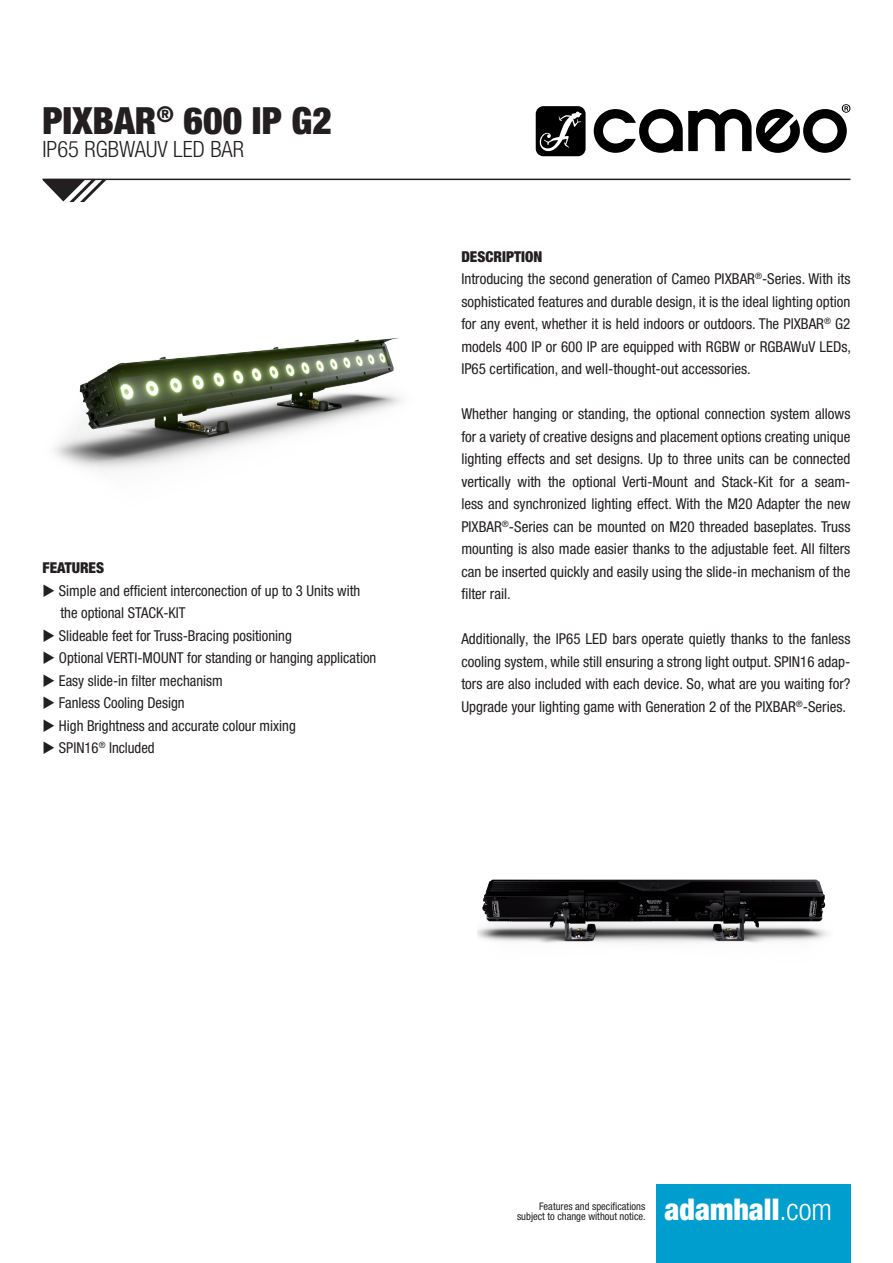
<style>
.page{position:relative;width:893px;height:1263px;background:#fff}
.page>*{position:absolute;margin:0;border:0;box-sizing:border-box;transform-origin:0 0}
.t1{font:900 condensed 37.5px "Helvetica Neue LT Pro";color:#231f20}
.t2{font:900 condensed 30px "Helvetica Neue LT Pro";color:#fff}
.t3{font:300 condensed 22.5px "Helvetica Neue LT Pro";color:#231f20}
.t4{font:condensed 15px/22.5px "Helvetica Neue LT Pro";color:#231f20}
.t5{font:900 condensed 15px "Helvetica Neue LT Pro";color:#231f20}
.t6{font:condensed 10.5px/10.5px "Helvetica Neue LT Pro";color:#231f20;text-align:right}
.s1{font-weight:900}
.s2{font-weight:300}
</style>
<div class="page">
<div style="left:656px;top:1184px;width:194px;height:79px;background:#009ece"></div>
<hr style="left:43px;top:179px;width:807px;height:1px;background:#231f20">
<svg style="left:43px;top:180px;width:63px;height:17px"></svg>
<svg style="left:536px;top:106px;width:50px;height:50px;background:#2c2c2c"></svg>
<svg style="left:594px;top:104px;width:256px;height:49px"></svg>
<img style="left:54px;top:197px;width:348px;height:273px">
<img style="left:477px;top:879px;width:351px;height:64px">
<h1 class="t1" style="left:43px;top:98px;width:291px">PIXBAR<sup>®</sup> 600 IP G2</h1>
<h3 class="t3" style="left:43px;top:136px;width:203px">IP65 RGBWAUV LED BAR</h3>
<p class="t5" style="left:43px;top:559px;width:63px">FEATURES</p>
<p class="t4" style="left:61px;top:579px;width:301px;text-indent:-18px">◆ Simple and efficient interconection of up to 3 Units with the optional STACK-KIT</p>
<p class="t4" style="left:43px;top:624px;width:251px">◆ Slideable feet for Truss-Bracing positioning</p>
<p class="t4" style="left:43px;top:646px;width:335px">◆ Optional VERTI-MOUNT for standing or hanging application</p>
<p class="t4" style="left:43px;top:669px;width:182px">◆ Easy slide-in filter mechanism</p>
<p class="t4" style="left:43px;top:691px;width:144px">◆ Fanless Cooling Design</p>
<p class="t4" style="left:43px;top:714px;width:255px">◆ High Brightness and accurate colour mixing</p>
<p class="t4" style="left:43px;top:736px;width:114px">◆ SPIN16<sup>®</sup> Included</p>
<p class="t4" style="left:461px;top:245px;width:391px"><span class="s1">DESCRIPTION<br></span>Introducing the second generation of Cameo PIXBAR<sup>®</sup>-Series. With its sophisticated features and durable design, it is the ideal lighting option for any event, whether it is held indoors or outdoors. The PIXBAR<sup>®</sup> G2 models 400 IP or 600 IP are equipped with RGBW or RGBAWuV LEDs, IP65 certification, and well-thought-out accessories.</p>
<p class="t4" style="left:461px;top:402px;width:391px;text-align:justify">Whether hanging or standing, the optional connection system allows for a variety of creative designs and placement options creating unique lighting effects and set designs. Up to three units can be connected vertically with the optional Verti-Mount and Stack-Kit for a seam&shy;less and synchronized lighting effect. With the M20 Adapter the new PIXBAR<sup>®</sup>-Series can be mounted on M20 threaded baseplates. Truss mounting is also made easier thanks to the adjustable feet. All filters can be inserted quickly and easily using the slide-in mechanism of the filter rail.</p>
<p class="t4" style="left:461px;top:627px;width:391px;text-align:justify">Additionally, the IP65 LED bars operate quietly thanks to the fanless cooling system, while still ensuring a strong light output. SPIN16 adap&shy;tors are also included with each device. So, what are you waiting for?<br>Upgrade your lighting game with Generation 2 of the PIXBAR<sup>®</sup>-Series.</p>
<p class="t6" style="left:517px;top:1201px;width:130px">Features and specifications subject to change without notice.</p>
<h2 class="t2" style="left:664px;top:1192px;width:169px">adamhall<span class="s2">.com</span></h2>
</div>
